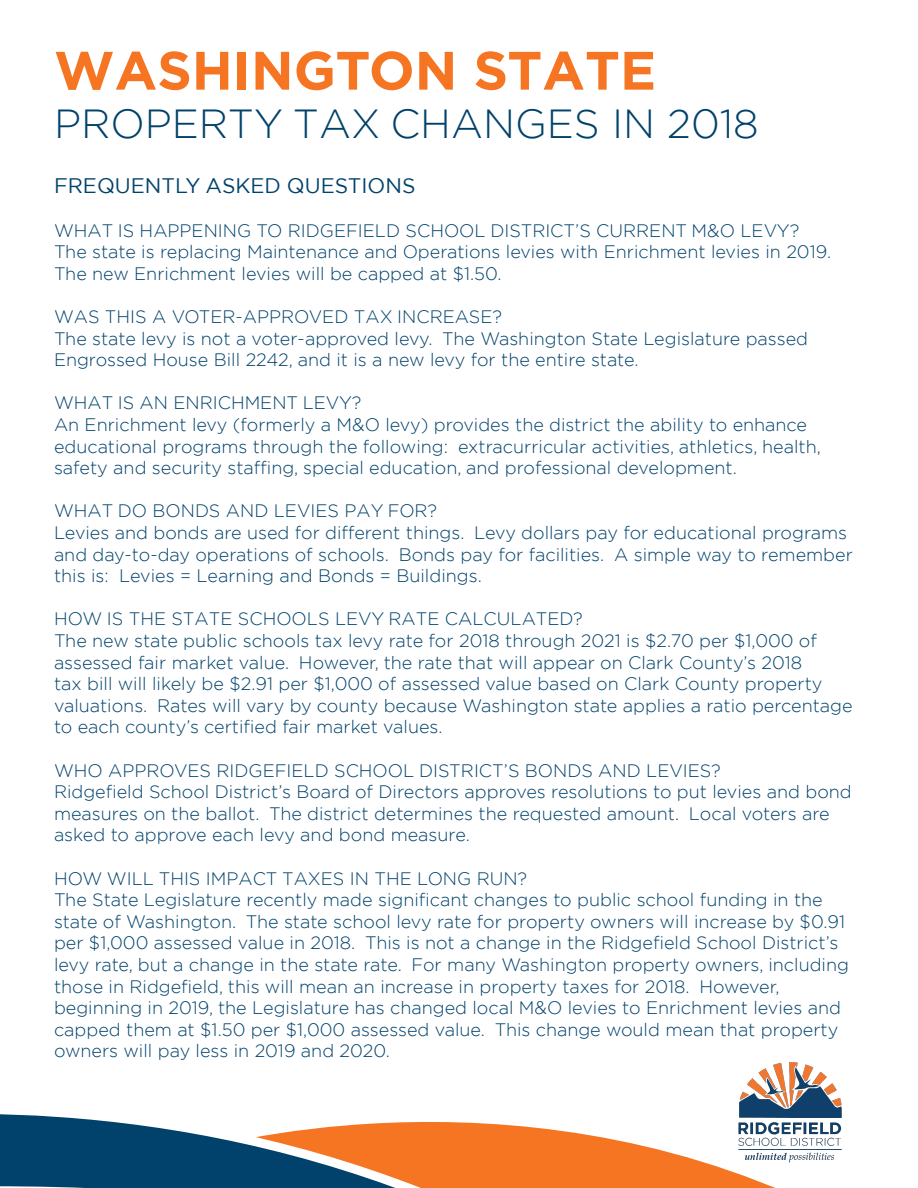
<style>
.page{position:relative;width:918px;height:1188px;background:#fff}
.page>*{position:absolute;margin:0;border:0;box-sizing:border-box;transform-origin:0 0}
.t1{font:700 54px "Gotham";color:#f57523}
.t2{font:300 40.5px "Gotham";color:#00426b}
.t3{font:21px "Gotham";color:#00426b}
.t4{font:300 18px/21.6px "Gotham";color:#00426b}
</style>
<div class="page">
<svg style="left:558px;top:1062px;width:240px;height:126px"></svg>
<img style="left:738px;top:1063px;width:104px;height:99px">
<svg style="left:0;top:1114px;width:558px;height:74px"></svg>
<p class="t1" style="left:54px;top:35px;width:604px">WASHINGTON STATE</p>
<p class="t2" style="left:54px;top:98px;width:706px">PROPERTY TAX CHANGES IN 2018</p>
<p class="t3" style="left:54px;top:173px;width:363px">FREQUENTLY ASKED QUESTIONS</p>
<p class="t4" style="left:54px;top:219px;width:747px">WHAT IS HAPPENING TO RIDGEFIELD SCHOOL DISTRICT’S CURRENT M&amp;O LEVY?</p>
<p class="t4" style="left:54px;top:241px;width:779px">The state is replacing Maintenance and Operations levies with Enrichment levies in 2019.<br>The new Enrichment levies will be capped at $1.50.</p>
<p class="t4" style="left:54px;top:305px;width:450px">WAS THIS A VOTER-APPROVED TAX INCREASE?</p>
<p class="t4" style="left:54px;top:327px;width:756px">The state levy is not a voter-approved levy. The Washington State Legislature passed<br>Engrossed House Bill 2242, and it is a new levy for the entire state.</p>
<p class="t4" style="left:54px;top:392px;width:309px">WHAT IS AN ENRICHMENT LEVY?</p>
<p class="t4" style="left:54px;top:413px;width:768px">An Enrichment levy (formerly a M&amp;O levy) provides the district the ability to enhance educational programs through the following: extracurricular activities, athletics, health, safety and security staffing, special education, and professional development.</p>
<p class="t4" style="left:54px;top:500px;width:385px">WHAT DO BONDS AND LEVIES PAY FOR?</p>
<p class="t4" style="left:54px;top:521px;width:800px">Levies and bonds are used for different things. Levy dollars pay for educational programs and day-to-day operations of schools. Bonds pay for facilities. A simple way to remember this is: Levies = Learning and Bonds = Buildings.</p>
<p class="t4" style="left:54px;top:608px;width:530px">HOW IS THE STATE SCHOOLS LEVY RATE CALCULATED?</p>
<p class="t4" style="left:54px;top:629px;width:800px">The new state public schools tax levy rate for 2018 through 2021 is $2.70 per $1,000 of assessed fair market value. However, the rate that will appear on Clark County’s 2018<br>tax bill will likely be $2.91 per $1,000 of assessed value based on Clark County property valuations. Rates will vary by county because Washington state applies a ratio percentage to each county’s certified fair market values.</p>
<p class="t4" style="left:54px;top:759px;width:668px">WHO APPROVES RIDGEFIELD SCHOOL DISTRICT’S BONDS AND LEVIES?</p>
<p class="t4" style="left:54px;top:781px;width:799px">Ridgefield School District’s Board of Directors approves resolutions to put levies and bond measures on the ballot. The district determines the requested amount. Local voters are asked to approve each levy and bond measure.</p>
<p class="t4" style="left:54px;top:867px;width:475px">HOW WILL THIS IMPACT TAXES IN THE LONG RUN?</p>
<p class="t4" style="left:54px;top:889px;width:796px">The State Legislature recently made significant changes to public school funding in the state of Washington. The state school levy rate for property owners will increase by $0.91 per $1,000 assessed value in 2018. This is not a change in the Ridgefield School District’s levy rate, but a change in the state rate. For many Washington property owners, including those in Ridgefield, this will mean an increase in property taxes for 2018. However, beginning in 2019, the Legislature has changed local M&amp;O levies to Enrichment levies and capped them at $1.50 per $1,000 assessed value. This change would mean that property owners will pay less in 2019 and 2020.</p>
</div>
